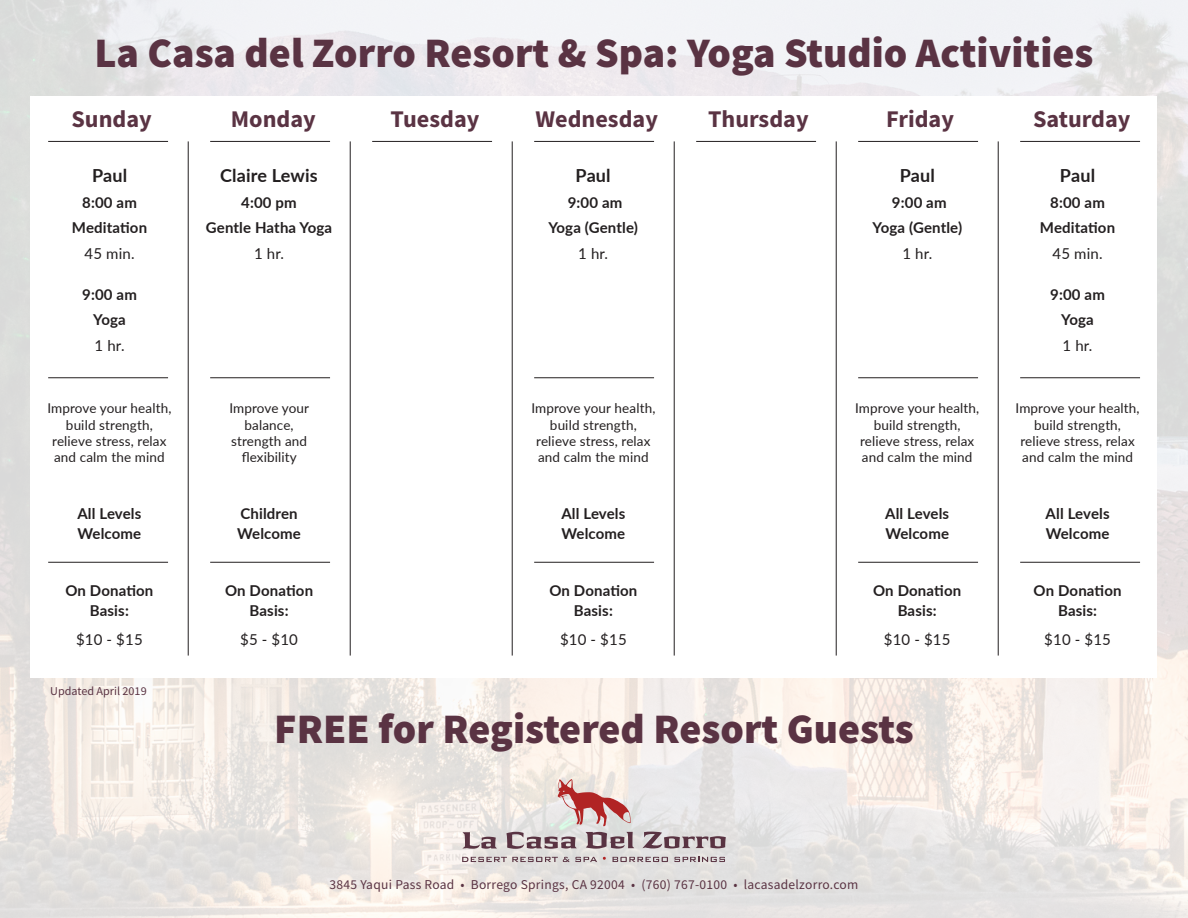
<style>
.page{position:relative;width:1188px;height:918px;background:#fff}
.page>*{position:absolute;margin:0;border:0;box-sizing:border-box;transform-origin:0 0}
.t1{font:900 42px "Source Sans Pro";color:#5a3343}
.Weekdays_Names{font:700 24px "Source Sans Pro";color:#5a3343}
.WeekDays_Holidays{font:700 24px "Source Sans Pro";color:#5a3343}
.t2{font:700 18px "Lato";letter-spacing:.01em;color:#231f20}
.t3{font:700 15px "Lato";letter-spacing:.01em;color:#231f20}
.t4{font:15px "Lato";letter-spacing:.01em;color:#231f20}
.t5{font:13.5px/16.2px "Lato";letter-spacing:.01em;color:#231f20;text-align:center}
.t6{font:13.5px "Source Sans Pro";letter-spacing:.02em;color:#5a3343}
.WeekDays_Holidays-2{font:12px "Source Sans Pro";color:#5a3343}
</style>
<div class="page">
<img style="left:0;top:0;width:1188px;height:918px">
<svg style="left:462px;top:832px;width:35px;height:17px"></svg>
<svg style="left:506px;top:832px;width:71px;height:17px"></svg>
<svg style="left:586px;top:832px;width:48px;height:17px"></svg>
<svg style="left:642px;top:832px;width:84px;height:17px"></svg>
<svg style="left:557px;top:779px;width:74px;height:47px;background:#d6a8a5"></svg>
<svg style="left:462px;top:857px;width:135px;height:5px"></svg>
<svg style="left:613px;top:857px;width:55px;height:5px"></svg>
<svg style="left:674px;top:857px;width:51px;height:5px"></svg>
<div style="left:31px;top:96px;width:1126px;height:581px;background:#fff"></div>
<hr style="left:48px;top:141px;width:120px;height:1px;background:#231f20">
<hr style="left:210px;top:141px;width:120px;height:1px;background:#231f20">
<hr style="left:372px;top:141px;width:120px;height:1px;background:#231f20">
<hr style="left:534px;top:141px;width:120px;height:1px;background:#231f20">
<hr style="left:696px;top:141px;width:120px;height:1px;background:#231f20">
<hr style="left:858px;top:141px;width:120px;height:1px;background:#231f20">
<hr style="left:1020px;top:141px;width:120px;height:1px;background:#231f20">
<hr style="left:48px;top:378px;width:120px;height:1px;background:#231f20">
<hr style="left:48px;top:562px;width:120px;height:1px;background:#231f20">
<hr style="left:210px;top:378px;width:120px;height:1px;background:#231f20">
<hr style="left:210px;top:562px;width:120px;height:1px;background:#231f20">
<hr style="left:534px;top:378px;width:120px;height:1px;background:#231f20">
<hr style="left:534px;top:562px;width:120px;height:1px;background:#231f20">
<hr style="left:858px;top:378px;width:120px;height:1px;background:#231f20">
<hr style="left:858px;top:562px;width:120px;height:1px;background:#231f20">
<hr style="left:1020px;top:378px;width:120px;height:1px;background:#231f20">
<hr style="left:1020px;top:562px;width:120px;height:1px;background:#231f20">
<hr style="left:188px;top:141px;width:1px;height:515px;background:#231f20">
<hr style="left:350px;top:141px;width:1px;height:515px;background:#231f20">
<hr style="left:512px;top:141px;width:1px;height:515px;background:#231f20">
<hr style="left:674px;top:141px;width:1px;height:515px;background:#231f20">
<hr style="left:836px;top:141px;width:1px;height:515px;background:#231f20">
<hr style="left:998px;top:141px;width:1px;height:515px;background:#231f20">
<p class="t1" style="left:94px;top:24px;width:1001px">La Casa del Zorro Resort &amp; Spa: Yoga Studio Activities</p>
<p class="WeekDays_Holidays" style="left:71px;top:102px;width:82px">Sunday</p>
<p class="Weekdays_Names" style="left:231px;top:102px;width:87px">Monday</p>
<p class="Weekdays_Names" style="left:391px;top:102px;width:90px">Tuesday</p>
<p class="Weekdays_Names" style="left:535px;top:102px;width:124px">Wednesday</p>
<p class="Weekdays_Names" style="left:708px;top:102px;width:102px">Thursday</p>
<p class="Weekdays_Names" style="left:886px;top:102px;width:69px">Friday</p>
<p class="WeekDays_Holidays" style="left:1033px;top:102px;width:99px">Saturday</p>
<p class="t2" style="left:220px;top:162px;width:99px">Claire Lewis</p>
<p class="t3" style="left:241px;top:191px;width:57px">4:00 pm</p>
<p class="t3" style="left:206px;top:217px;width:128px">Gentle Hatha Yoga</p>
<p class="t4" style="left:254px;top:243px;width:31px">1 hr.</p>
<p class="t2" style="left:92px;top:162px;width:37px">Paul</p>
<p class="t3" style="left:82px;top:191px;width:56px">8:00 am</p>
<p class="t3" style="left:72px;top:217px;width:77px">Meditation</p>
<p class="t4" style="left:85px;top:243px;width:51px">45 min.</p>
<p class="t3" style="left:82px;top:283px;width:56px">9:00 am</p>
<p class="t3" style="left:93px;top:309px;width:34px">Yoga</p>
<p class="t4" style="left:95px;top:335px;width:31px">1 hr.</p>
<p class="t2" style="left:576px;top:162px;width:37px">Paul</p>
<p class="t3" style="left:568px;top:191px;width:56px">9:00 am</p>
<p class="t3" style="left:548px;top:217px;width:91px">Yoga (Gentle)</p>
<p class="t4" style="left:578px;top:243px;width:31px">1 hr.</p>
<p class="t2" style="left:900px;top:162px;width:37px">Paul</p>
<p class="t3" style="left:892px;top:191px;width:56px">9:00 am</p>
<p class="t3" style="left:873px;top:217px;width:91px">Yoga (Gentle)</p>
<p class="t4" style="left:902px;top:243px;width:31px">1 hr.</p>
<p class="t2" style="left:1060px;top:162px;width:37px">Paul</p>
<p class="t3" style="left:1050px;top:191px;width:56px">8:00 am</p>
<p class="t3" style="left:1040px;top:217px;width:77px">Meditation</p>
<p class="t4" style="left:1053px;top:243px;width:51px">45 min.</p>
<p class="t3" style="left:1050px;top:283px;width:56px">9:00 am</p>
<p class="t3" style="left:1061px;top:309px;width:34px">Yoga</p>
<p class="t4" style="left:1063px;top:335px;width:31px">1 hr.</p>
<p class="t5" style="left:47px;top:400px;width:126px">Improve your health, build strength, relieve stress, relax and calm the mind</p>
<p class="t3" style="left:77px;top:503px;width:66px">All Levels</p>
<p class="t3" style="left:78px;top:523px;width:65px">Welcome</p>
<p class="t3" style="left:65px;top:580px;width:90px">On Donation</p>
<p class="t3" style="left:90px;top:600px;width:40px">Basis:</p>
<p class="t4" style="left:76px;top:629px;width:68px">$10 - $15</p>
<p class="WeekDays_Holidays-2" style="left:50px;top:684px;width:98px">Updated April 2019</p>
<p class="t5" style="left:229px;top:400px;width:81px">Improve your balance, strength and flexibility</p>
<p class="t3" style="left:240px;top:503px;width:59px">Children</p>
<p class="t3" style="left:237px;top:523px;width:65px">Welcome</p>
<p class="t3" style="left:225px;top:580px;width:90px">On Donation</p>
<p class="t3" style="left:250px;top:600px;width:40px">Basis:</p>
<p class="t4" style="left:240px;top:629px;width:59px">$5 - $10</p>
<p class="t5" style="left:531px;top:400px;width:126px">Improve your health, build strength, relieve stress, relax and calm the mind</p>
<p class="t3" style="left:561px;top:503px;width:66px">All Levels</p>
<p class="t3" style="left:562px;top:523px;width:65px">Welcome</p>
<p class="t3" style="left:549px;top:580px;width:90px">On Donation</p>
<p class="t3" style="left:574px;top:600px;width:40px">Basis:</p>
<p class="t4" style="left:560px;top:629px;width:68px">$10 - $15</p>
<p class="t5" style="left:855px;top:400px;width:126px">Improve your health, build strength, relieve stress, relax and calm the mind</p>
<p class="t3" style="left:885px;top:503px;width:66px">All Levels</p>
<p class="t3" style="left:885px;top:523px;width:65px">Welcome</p>
<p class="t3" style="left:873px;top:580px;width:90px">On Donation</p>
<p class="t3" style="left:898px;top:600px;width:40px">Basis:</p>
<p class="t4" style="left:884px;top:629px;width:68px">$10 - $15</p>
<p class="t1" style="left:274px;top:700px;width:641px">FREE for Registered Resort Guests</p>
<p class="t5" style="left:1016px;top:400px;width:126px">Improve your health, build strength, relieve stress, relax and calm the mind</p>
<p class="t3" style="left:1046px;top:503px;width:66px">All Levels</p>
<p class="t3" style="left:1046px;top:523px;width:65px">Welcome</p>
<p class="t3" style="left:1034px;top:580px;width:90px">On Donation</p>
<p class="t3" style="left:1058px;top:600px;width:40px">Basis:</p>
<p class="t4" style="left:1044px;top:629px;width:68px">$10 - $15</p>
<p class="t6" style="left:330px;top:876px;width:530px">3845 Yaqui Pass Road • Borrego Springs, CA 92004 • (760) 767-0100 • lacasadelzorro.com</p>
</div>
